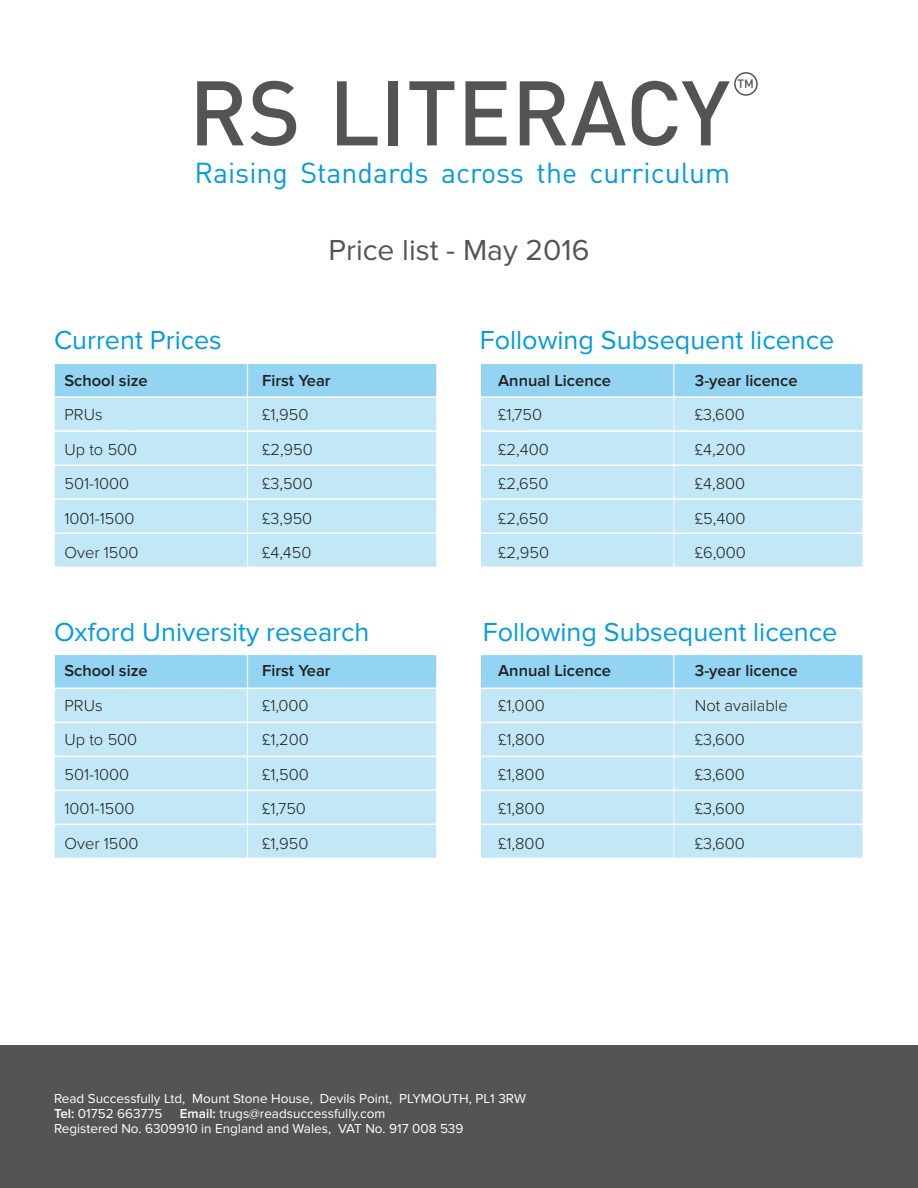
<style>
.page{position:relative;width:918px;height:1188px;background:#fff}
.page>*{position:absolute;margin:0;border:0;box-sizing:border-box;transform-origin:0 0}
.t1{font:500 90px "DIN";color:#545454}
.t2{font:30px "Proxima Nova";color:#545454}
.t3{font:28.5px "DIN";color:#009be1}
.t4{font:27px "Proxima Nova";color:#009be1}
.t5{font:300 16.5px "Proxima Nova";color:#231f20}
.t6{font:600 16.5px "Proxima Nova";color:#231f20}
.t7{font:13.5px "Proxima Nova";color:#fff}
.t8{font:500 12px "DIN";color:#545454}
.s1{font-weight:600}
</style>
<div class="page">
<div style="left:0;top:1046px;width:918px;height:142px;background:#545454"></div>
<div style="left:53px;top:362px;width:196px;height:36px;background:#92d4f2;border:2px solid #fff"></div>
<div style="left:53px;top:396px;width:196px;height:36px;background:#c2e7f7;border:2px solid #fff"></div>
<div style="left:53px;top:430px;width:196px;height:36px;background:#c2e7f7;border:2px solid #fff"></div>
<div style="left:53px;top:464px;width:196px;height:36px;background:#c2e7f7;border:2px solid #fff"></div>
<div style="left:53px;top:498px;width:196px;height:36px;background:#c2e7f7;border:2px solid #fff"></div>
<div style="left:53px;top:533px;width:196px;height:35px;background:#c2e7f7;border:2px solid #fff"></div>
<div style="left:247px;top:362px;width:191px;height:36px;background:#92d4f2;border:2px solid #fff"></div>
<div style="left:247px;top:396px;width:191px;height:36px;background:#c2e7f7;border:2px solid #fff"></div>
<div style="left:247px;top:430px;width:191px;height:36px;background:#c2e7f7;border:2px solid #fff"></div>
<div style="left:247px;top:464px;width:191px;height:36px;background:#c2e7f7;border:2px solid #fff"></div>
<div style="left:247px;top:498px;width:191px;height:36px;background:#c2e7f7;border:2px solid #fff"></div>
<div style="left:247px;top:533px;width:191px;height:35px;background:#c2e7f7;border:2px solid #fff"></div>
<div style="left:480px;top:362px;width:195px;height:36px;background:#92d4f2;border:2px solid #fff"></div>
<div style="left:480px;top:396px;width:195px;height:36px;background:#c2e7f7;border:2px solid #fff"></div>
<div style="left:480px;top:430px;width:195px;height:36px;background:#c2e7f7;border:2px solid #fff"></div>
<div style="left:480px;top:464px;width:195px;height:36px;background:#c2e7f7;border:2px solid #fff"></div>
<div style="left:480px;top:498px;width:195px;height:36px;background:#c2e7f7;border:2px solid #fff"></div>
<div style="left:480px;top:533px;width:195px;height:35px;background:#c2e7f7;border:2px solid #fff"></div>
<div style="left:673px;top:362px;width:191px;height:36px;background:#92d4f2;border:2px solid #fff"></div>
<div style="left:673px;top:396px;width:191px;height:36px;background:#c2e7f7;border:2px solid #fff"></div>
<div style="left:673px;top:430px;width:191px;height:36px;background:#c2e7f7;border:2px solid #fff"></div>
<div style="left:673px;top:464px;width:191px;height:36px;background:#c2e7f7;border:2px solid #fff"></div>
<div style="left:673px;top:498px;width:191px;height:36px;background:#c2e7f7;border:2px solid #fff"></div>
<div style="left:673px;top:533px;width:191px;height:35px;background:#c2e7f7;border:2px solid #fff"></div>
<div style="left:53px;top:654px;width:196px;height:35px;background:#92d4f2;border:2px solid #fff"></div>
<div style="left:53px;top:688px;width:196px;height:35px;background:#c2e7f7;border:2px solid #fff"></div>
<div style="left:53px;top:722px;width:196px;height:35px;background:#c2e7f7;border:2px solid #fff"></div>
<div style="left:53px;top:756px;width:196px;height:35px;background:#c2e7f7;border:2px solid #fff"></div>
<div style="left:53px;top:790px;width:196px;height:35px;background:#c2e7f7;border:2px solid #fff"></div>
<div style="left:53px;top:824px;width:196px;height:35px;background:#c2e7f7;border:2px solid #fff"></div>
<div style="left:247px;top:654px;width:191px;height:35px;background:#92d4f2;border:2px solid #fff"></div>
<div style="left:247px;top:688px;width:191px;height:35px;background:#c2e7f7;border:2px solid #fff"></div>
<div style="left:247px;top:722px;width:191px;height:35px;background:#c2e7f7;border:2px solid #fff"></div>
<div style="left:247px;top:756px;width:191px;height:35px;background:#c2e7f7;border:2px solid #fff"></div>
<div style="left:247px;top:790px;width:191px;height:35px;background:#c2e7f7;border:2px solid #fff"></div>
<div style="left:247px;top:824px;width:191px;height:35px;background:#c2e7f7;border:2px solid #fff"></div>
<div style="left:480px;top:654px;width:195px;height:35px;background:#92d4f2;border:2px solid #fff"></div>
<div style="left:480px;top:688px;width:195px;height:35px;background:#c2e7f7;border:2px solid #fff"></div>
<div style="left:480px;top:722px;width:195px;height:35px;background:#c2e7f7;border:2px solid #fff"></div>
<div style="left:480px;top:756px;width:195px;height:35px;background:#c2e7f7;border:2px solid #fff"></div>
<div style="left:480px;top:790px;width:195px;height:35px;background:#c2e7f7;border:2px solid #fff"></div>
<div style="left:480px;top:824px;width:195px;height:35px;background:#c2e7f7;border:2px solid #fff"></div>
<div style="left:673px;top:654px;width:191px;height:35px;background:#92d4f2;border:2px solid #fff"></div>
<div style="left:673px;top:688px;width:191px;height:35px;background:#c2e7f7;border:2px solid #fff"></div>
<div style="left:673px;top:722px;width:191px;height:35px;background:#c2e7f7;border:2px solid #fff"></div>
<div style="left:673px;top:756px;width:191px;height:35px;background:#c2e7f7;border:2px solid #fff"></div>
<div style="left:673px;top:790px;width:191px;height:35px;background:#c2e7f7;border:2px solid #fff"></div>
<div style="left:673px;top:824px;width:191px;height:35px;background:#c2e7f7;border:2px solid #fff"></div>
<div style="left:734px;top:72px;width:24px;height:24px;border:2px solid #545454;border-radius:50%"></div>
<p class="t8" style="left:737px;top:76px;width:18px">TM</p>
<p class="t1" style="left:189px;top:55px;width:543px">RS LITERACY</p>
<p class="t3" style="left:194px;top:155px;width:537px">Raising Standards across the curriculum</p>
<p class="t2" style="left:329px;top:232px;width:262px">Price list - May 2016</p>
<p class="t4" style="left:54px;top:324px;width:169px">Current Prices</p>
<p class="t4" style="left:480px;top:324px;width:356px">Following Subsequent licence</p>
<p class="t6" style="left:64px;top:371px;width:85px">School size</p>
<p class="t5" style="left:64px;top:405px;width:40px">PRUs</p>
<p class="t5" style="left:64px;top:440px;width:74px">Up to 500</p>
<p class="t5" style="left:64px;top:474px;width:66px">501-1000</p>
<p class="t5" style="left:64px;top:509px;width:71px">1001-1500</p>
<p class="t5" style="left:64px;top:543px;width:76px">Over 1500</p>
<p class="t6" style="left:262px;top:371px;width:70px">First Year</p>
<p class="t5" style="left:262px;top:405px;width:48px">£1,950</p>
<p class="t5" style="left:262px;top:440px;width:52px">£2,950</p>
<p class="t5" style="left:262px;top:474px;width:52px">£3,500</p>
<p class="t5" style="left:262px;top:509px;width:52px">£3,950</p>
<p class="t5" style="left:262px;top:543px;width:51px">£4,450</p>
<p class="t6" style="left:498px;top:371px;width:114px">Annual Licence</p>
<p class="t5" style="left:498px;top:405px;width:45px">£1,750</p>
<p class="t5" style="left:498px;top:440px;width:52px">£2,400</p>
<p class="t5" style="left:498px;top:474px;width:52px">£2,650</p>
<p class="t5" style="left:498px;top:509px;width:52px">£2,650</p>
<p class="t5" style="left:498px;top:543px;width:52px">£2,950</p>
<p class="t6" style="left:695px;top:371px;width:104px">3-year licence</p>
<p class="t5" style="left:695px;top:405px;width:52px">£3,600</p>
<p class="t5" style="left:695px;top:440px;width:52px">£4,200</p>
<p class="t5" style="left:695px;top:474px;width:52px">£4,800</p>
<p class="t5" style="left:695px;top:509px;width:52px">£5,400</p>
<p class="t5" style="left:695px;top:543px;width:53px">£6,000</p>
<p class="t4" style="left:54px;top:616px;width:317px">Oxford University research</p>
<p class="t4" style="left:483px;top:616px;width:356px">Following Subsequent licence</p>
<p class="t6" style="left:64px;top:661px;width:85px">School size</p>
<p class="t5" style="left:64px;top:696px;width:40px">PRUs</p>
<p class="t5" style="left:64px;top:730px;width:74px">Up to 500</p>
<p class="t5" style="left:64px;top:765px;width:66px">501-1000</p>
<p class="t5" style="left:64px;top:799px;width:71px">1001-1500</p>
<p class="t5" style="left:64px;top:834px;width:76px">Over 1500</p>
<p class="t6" style="left:262px;top:661px;width:70px">First Year</p>
<p class="t5" style="left:262px;top:696px;width:48px">£1,000</p>
<p class="t5" style="left:262px;top:730px;width:48px">£1,200</p>
<p class="t5" style="left:262px;top:765px;width:48px">£1,500</p>
<p class="t5" style="left:262px;top:799px;width:45px">£1,750</p>
<p class="t5" style="left:262px;top:834px;width:48px">£1,950</p>
<p class="t6" style="left:498px;top:661px;width:114px">Annual Licence</p>
<p class="t5" style="left:498px;top:696px;width:48px">£1,000</p>
<p class="t5" style="left:498px;top:730px;width:48px">£1,800</p>
<p class="t5" style="left:498px;top:765px;width:48px">£1,800</p>
<p class="t5" style="left:498px;top:799px;width:48px">£1,800</p>
<p class="t5" style="left:498px;top:834px;width:48px">£1,800</p>
<p class="t6" style="left:695px;top:661px;width:104px">3-year licence</p>
<p class="t5" style="left:695px;top:696px;width:94px">Not available</p>
<p class="t5" style="left:695px;top:730px;width:52px">£3,600</p>
<p class="t5" style="left:695px;top:765px;width:52px">£3,600</p>
<p class="t5" style="left:695px;top:799px;width:52px">£3,600</p>
<p class="t5" style="left:695px;top:834px;width:52px">£3,600</p>
<p class="t7" style="left:54px;top:1090px;width:473px">Read Successfully Ltd, Mount Stone House, Devils Point, PLYMOUTH, PL1 3RW</p>
<p class="t7" style="left:54px;top:1105px;width:110px"><span class="s1">Tel:</span> 01752 663775</p>
<p class="t7" style="left:180px;top:1105px;width:207px"><span class="s1">Email:</span> trugs@readsuccessfully.com</p>
<p class="t7" style="left:54px;top:1120px;width:411px">Registered No. 6309910 in England and Wales, VAT No. 917 008 539</p>
</div>
